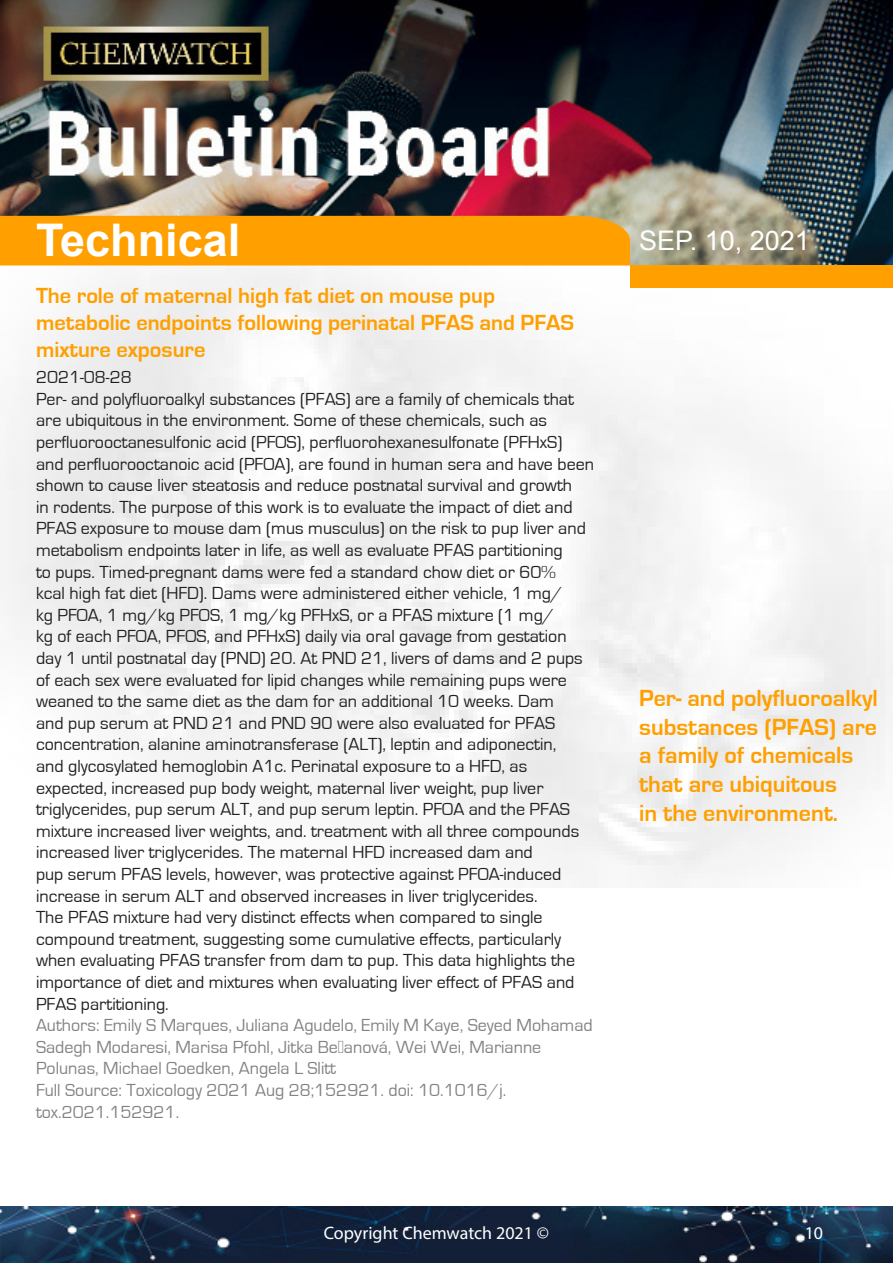
<style>
.page{position:relative;width:893px;height:1263px;background:#fff}
.page>*{position:absolute;margin:0;border:0;box-sizing:border-box;transform-origin:0 0}
.t1{font:700 45px "Arial";color:#fff}
.t2{font:27px "Arial";color:#fff}
.Sidebar{font:700 24px/28.8px "Eurostile";color:#ff9f00}
.Header-article{font:700 22.5px/27px "Eurostile";color:#ff9f00}
.Bodytext{font:18px/21.6px "Eurostile";color:#231f20}
.Source-article{font:18px/21.6px "Eurostile";color:#808285}
.t3{font:18px "Myriad Pro";color:#fff}
.Date-article{font:18px "Eurostile";color:#231f20}
</style>
<div class="page">
<img style="left:0;top:0;width:893px;height:887px">
<img style="left:892px;top:288px;width:1px;height:599px">
<div style="left:630px;top:265px;width:263px;height:23px;background:#ff9f00"></div>
<div style="left:0;top:216px;width:630px;height:50px;background:#ff9f00"></div>
<img style="left:0;top:1207px;width:893px;height:56px">
<h1 class="t1" style="left:36px;top:211px;width:206px">Technical</h1>
<p class="Header-article" style="left:36px;top:282px;width:539px">The role of maternal high fat diet on mouse pup metabolic endpoints following perinatal PFAS and PFAS mixture exposure</p>
<p class="Date-article" style="left:36px;top:367px;width:97px">2021-08-28</p>
<p class="Bodytext" style="left:36px;top:388px;width:559px">Per- and polyfluoroalkyl substances (PFAS) are a family of chemicals that are ubiquitous in the environment. Some of these chemicals, such as perfluorooctanesulfonic acid (PFOS), perfluorohexanesulfonate (PFHxS) and perfluorooctanoic acid (PFOA), are found in human sera and have been shown to cause liver steatosis and reduce postnatal survival and growth<br>in rodents. The purpose of this work is to evaluate the impact of diet and PFAS exposure to mouse dam (mus musculus) on the risk to pup liver and metabolism endpoints later in life, as well as evaluate PFAS partitioning<br>to pups. Timed-pregnant dams were fed a standard chow diet or 60%<br>kcal high fat diet (HFD). Dams were administered either vehicle, 1 mg/<br>kg PFOA, 1 mg/kg PFOS, 1 mg/kg PFHxS, or a PFAS mixture (1 mg/<br>kg of each PFOA, PFOS, and PFHxS) daily via oral gavage from gestation day 1 until postnatal day (PND) 20. At PND 21, livers of dams and 2 pups of each sex were evaluated for lipid changes while remaining pups were weaned to the same diet as the dam for an additional 10 weeks. Dam<br>and pup serum at PND 21 and PND 90 were also evaluated for PFAS concentration, alanine aminotransferase (ALT), leptin and adiponectin,<br>and glycosylated hemoglobin A1c. Perinatal exposure to a HFD, as expected, increased pup body weight, maternal liver weight, pup liver triglycerides, pup serum ALT, and pup serum leptin. PFOA and the PFAS mixture increased liver weights, and. treatment with all three compounds increased liver triglycerides. The maternal HFD increased dam and<br>pup serum PFAS levels, however, was protective against PFOA-induced increase in serum ALT and observed increases in liver triglycerides.<br>The PFAS mixture had very distinct effects when compared to single compound treatment, suggesting some cumulative effects, particularly when evaluating PFAS transfer from dam to pup. This data highlights the importance of diet and mixtures when evaluating liver effect of PFAS and PFAS partitioning.</p>
<p class="Source-article" style="left:36px;top:1015px;width:558px">Authors: Emily S Marques, Juliana Agudelo, Emily M Kaye, Seyed Mohamad<br>Sadegh Modaresi, Marisa Pfohl, Jitka Bečanová, Wei Wei, Marianne<br>Polunas, Michael Goedken, Angela L Slitt</p>
<p class="Source-article" style="left:36px;top:1080px;width:472px">Full Source: Toxicology 2021 Aug 28;152921. doi: 10.1016/j. tox.2021.152921.</p>
<h2 class="t2" style="left:639px;top:222px;width:172px">Sep. 10, 2021</h2>
<p class="Sidebar" style="left:639px;top:684px;width:240px">Per- and polyfluoroalkyl substances (PFAS) are a family of chemicals that are ubiquitous<br>in the environment.</p>
<p class="t3" style="left:324px;top:1222px;width:227px">Copyright Chemwatch 2021 ©</p>
<p class="t3" style="left:805px;top:1222px;width:20px">10</p>
</div>
